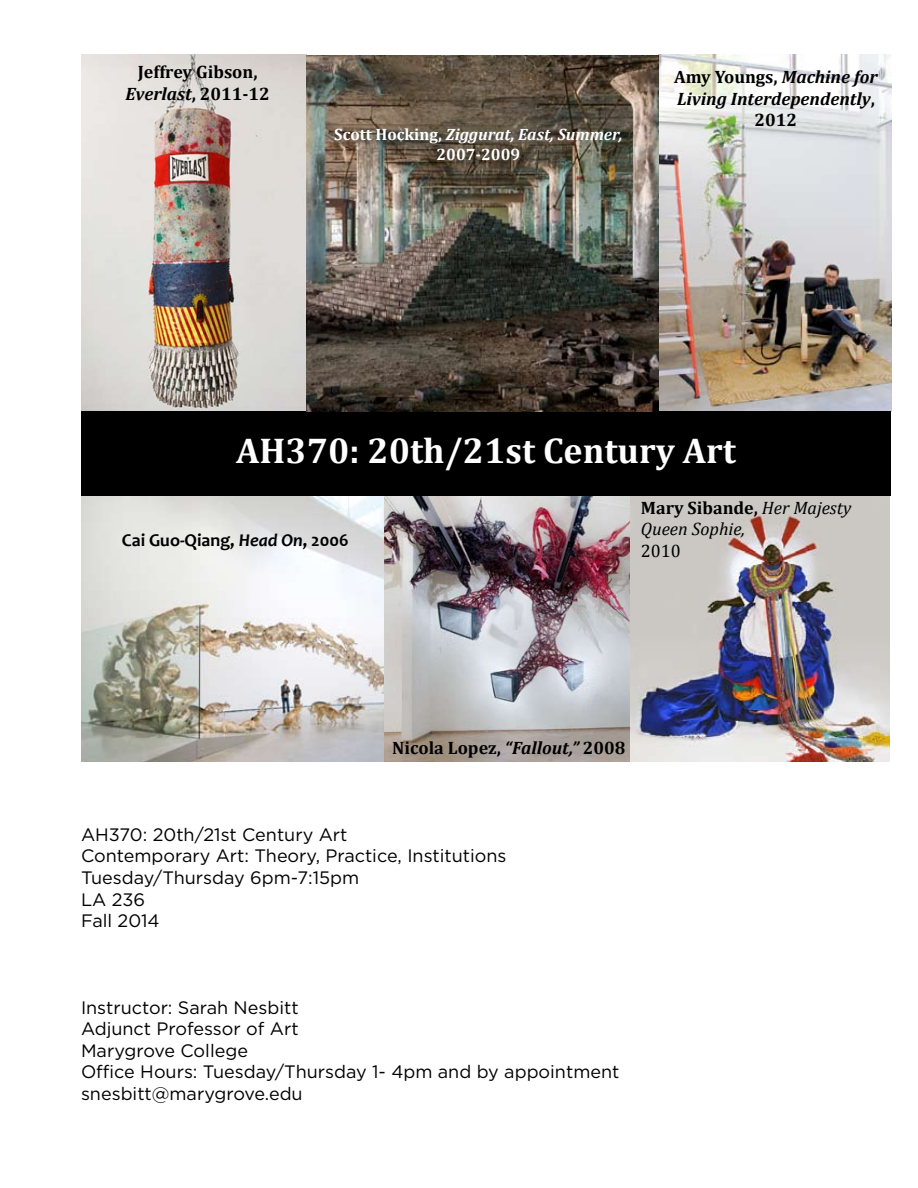
<style>
.page{position:relative;width:918px;height:1188px;background:#fff}
.page>*{position:absolute;margin:0;border:0;box-sizing:border-box;transform-origin:0 0}
.t1{font:700 36px "Cambria";color:#fff}
.t2{font:18px/21.6px "Gotham";color:#000}
.t3{font:700 18px/21.6px "Cambria";color:#000;text-align:center}
.t4{font:italic 700 18px/21.6px "Cambria";color:#000;text-align:center}
.t5{font:italic 18px/21.6px "Cambria";color:#000}
.t6{font:700 18px "Candara";color:#000}
.t7{font:18px "Cambria";color:#000}
.t8{font:700 16.5px/19.8px "Cambria";color:#fff;text-align:center}
.s1{font-style:italic}
.s2{font-style:normal}
.s3{font-weight:700;font-style:normal}
</style>
<div class="page">
<img style="left:81px;top:496px;width:809px;height:266px">
<img style="left:81px;top:54px;width:811px;height:358px">
<div style="left:81px;top:412px;width:810px;height:84px;background:#000"></div>
<p class="t3" style="left:126px;top:61px;width:146px">Jeffrey Gibson,<br><span class="s1">Everlast</span>, 2011-12</p>
<p class="t8" style="left:334px;top:124px;width:290px">Scott Hocking, <span class="s1">Ziggurat, East, Summer,<br></span>2007-2009</p>
<p class="t4" style="left:674px;top:66px;width:205px"><span class="s2">Amy Youngs,</span> Machine for<br>Living Interdependently<span class="s2">,<br>2012</span></p>
<h1 class="t1" style="left:236px;top:425px;width:501px">AH370: 20th/21st Century Art</h1>
<p class="t6" style="left:122px;top:529px;width:228px">Cai Guo-Qiang, <span class="s1">Head On</span>, 2006</p>
<p class="t5" style="left:641px;top:496px;width:212px"><span class="s3">Mary Sibande,</span> Her Majesty<br>Queen Sophie,</p>
<p class="t7" style="left:641px;top:540px;width:41px">2010</p>
<p class="t3" style="left:392px;top:736px;width:235px">Nicola Lopez, <span class="s1">“Fallout,”</span> 2008</p>
<p class="t2" style="left:81px;top:823px;width:427px">AH370: 20th/21st Century Art<br>Contemporary Art: Theory, Practice, Institutions<br>Tuesday/Thursday 6pm-7:15pm<br>LA 236<br>Fall 2014</p>
<p class="t2" style="left:81px;top:996px;width:540px">Instructor: Sarah Nesbitt<br>Adjunct Professor of Art<br>Marygrove College<br>Office Hours: Tuesday/Thursday 1- 4pm and by appointment snesbitt@marygrove.edu</p>
</div>
